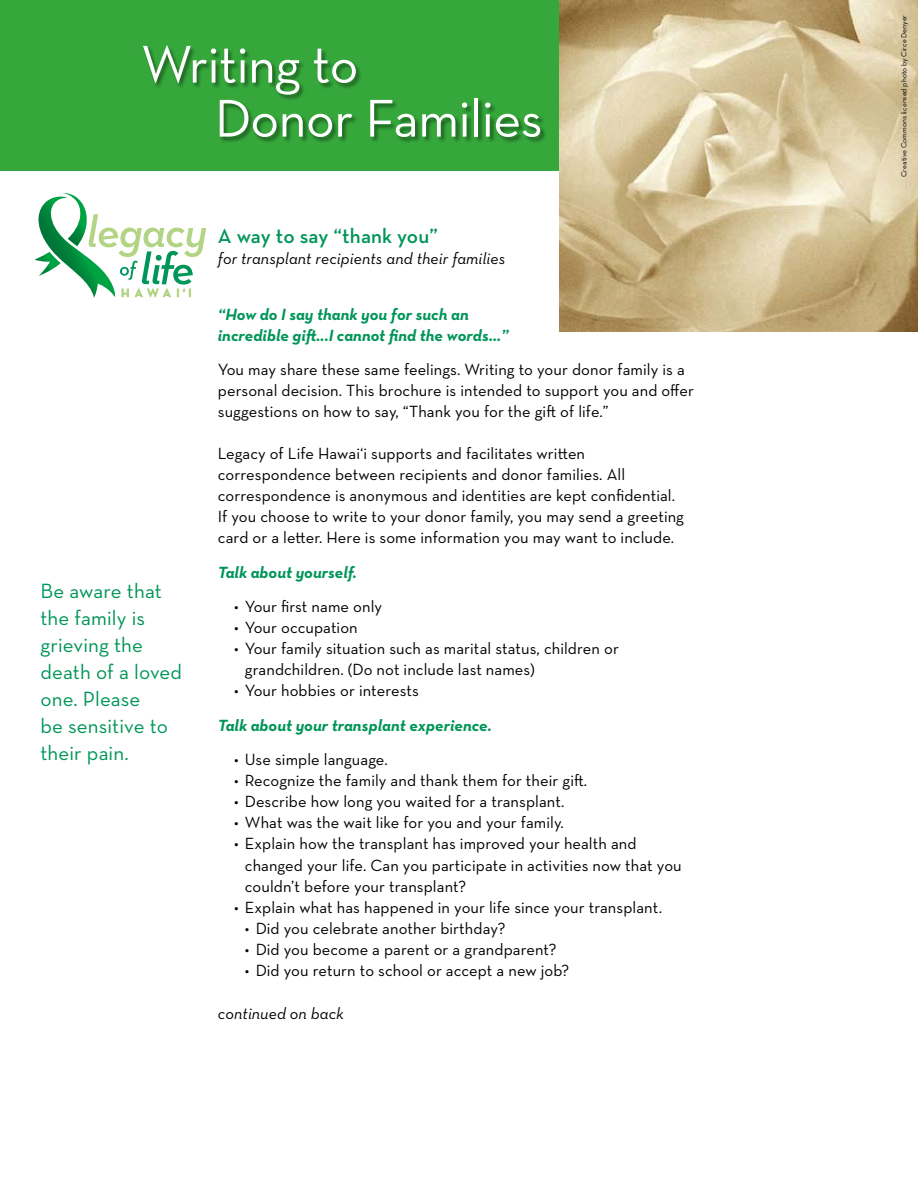
<style>
.page{position:relative;width:918px;height:1188px;background:#fff}
.page>*{position:absolute;margin:0;border:0;box-sizing:border-box;transform-origin:0 0}
.t1{font:54px/54px "Neutraface Text";letter-spacing:-.01em;color:#fff}
.t2{font:21px/27px "Neutraface Text";letter-spacing:.005em;color:#009559}
.t3{font:600 21px "Neutraface Text";letter-spacing:.005em;color:#009559}
.t4{font:16.5px/21px "Neutraface Text";letter-spacing:.005em;color:#000}
.t5{font:italic 700 16.5px/21px "Neutraface Text";letter-spacing:.005em;color:#009559}
.t6{font:italic 16.5px "Neutraface Text";letter-spacing:.005em;color:#000}
.t7{font:7.5px "Neutraface Text";letter-spacing:.005em;color:#000}
</style>
<div class="page">
<div style="left:0;top:0;width:918px;height:170px;background:#35a73b"></div>
<img style="left:559px;top:0;width:359px;height:332px">
<div style="left:143px;top:45px;width:602px;height:143px;background:#000;opacity:.42"></div>
<svg style="left:34px;top:193px;width:172px;height:105px"></svg>
<h1 class="t1" style="left:215px;top:36px;width:330px;text-indent:-74px">Writing to<br>Donor Families</h1>
<p class="t2" style="left:40px;top:577px;width:143px">Be aware that the family is grieving the death of a loved one. Please<br>be sensitive to their pain.</p>
<p class="t3" style="left:218px;top:223px;width:222px">A way to say “thank you”</p>
<p class="t6" style="left:218px;top:248px;width:289px">for transplant recipients and their families</p>
<p class="t5" style="left:218px;top:304px;width:292px">“How do I say thank you for such an incredible gift...I cannot find the words...”</p>
<p class="t4" style="left:218px;top:359px;width:478px">You may share these same feelings. Writing to your donor family is a personal decision. This brochure is intended to support you and offer suggestions on how to say, “Thank you for the gift of life.”</p>
<p class="t4" style="left:218px;top:443px;width:468px">Legacy of Life Hawai‘i supports and facilitates written correspondence between recipients and donor families. All correspondence is anonymous and identities are kept confidential.<br>If you choose to write to your donor family, you may send a greeting card or a letter. Here is some information you may want to include.</p>
<p class="t5" style="left:218px;top:562px;width:140px">Talk about yourself.</p>
<p class="t4" style="left:234px;top:596px;width:150px">• Your first name only</p>
<p class="t4" style="left:234px;top:617px;width:125px">• Your occupation</p>
<p class="t4" style="left:245px;top:638px;width:376px;text-indent:-11px">• Your family situation such as marital status, children or grandchildren. (Do not include last names)</p>
<p class="t4" style="left:234px;top:680px;width:186px">• Your hobbies or interests</p>
<p class="t5" style="left:218px;top:715px;width:275px">Talk about your transplant experience.</p>
<p class="t4" style="left:234px;top:749px;width:155px">• Use simple language.</p>
<p class="t4" style="left:234px;top:770px;width:355px">• Recognize the family and thank them for their gift.</p>
<p class="t4" style="left:234px;top:791px;width:332px">• Describe how long you waited for a transplant.</p>
<p class="t4" style="left:234px;top:812px;width:331px">• What was the wait like for you and your family.</p>
<p class="t4" style="left:245px;top:833px;width:438px;text-indent:-11px">• Explain how the transplant has improved your health and changed your life. Can you participate in activities now that you couldn’t before your transplant?</p>
<p class="t4" style="left:234px;top:896px;width:429px">• Explain what has happened in your life since your transplant.</p>
<p class="t4" style="left:245px;top:917px;width:262px">• Did you celebrate another birthday?</p>
<p class="t4" style="left:245px;top:938px;width:313px">• Did you become a parent or a grandparent?</p>
<p class="t4" style="left:245px;top:959px;width:326px">• Did you return to school or accept a new job?</p>
<p class="t6" style="left:218px;top:1003px;width:127px">continued on back</p>
<p class="t7" style="left:899px;top:177px;width:164px;rotate:-90deg">Creative Commons licensed photo by Circe Denyer</p>
</div>
